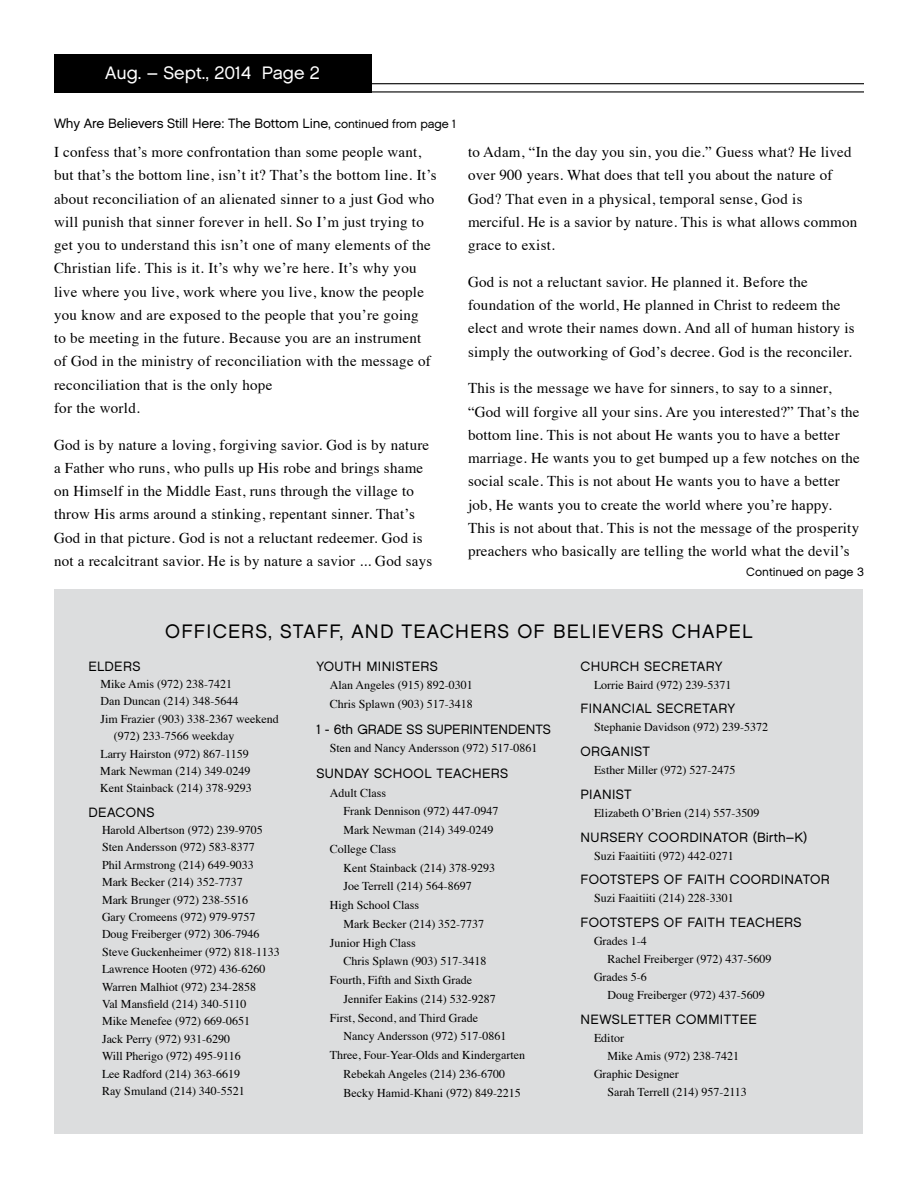
<style>
.page{position:relative;width:918px;height:1188px;background:#fff}
.page>*{position:absolute;margin:0;border:0;box-sizing:border-box;transform-origin:0 0}
.t1{font:19.5px "Chalet London Nineteen Sixty";letter-spacing:.06em;color:#000}
.t2{font:18px "Chalet London Nineteen Sixty";color:#fff}
.t3{font:15px/23.2px "Times";letter-spacing:.015em;color:#000}
.t4{font:13.5px "Chalet London Nineteen Sixty";letter-spacing:.03em;color:#000}
.t5{font:13.5px "Chalet London Nineteen Sixty";letter-spacing:-.01em;color:#000}
.t6{font:13.5px "Chalet London Nineteen Sixty";color:#000}
.t7{font:12px/18.8px "Times";color:#000}
.t8{font:12px "Chalet London Nineteen Sixty";color:#000}
.s1{font-size:12px}
</style>
<div class="page">
<hr style="left:330px;top:83px;width:534px;height:1px;background:#000">
<hr style="left:330px;top:91px;width:534px;height:2px;background:#000">
<div style="left:54px;top:54px;width:317px;height:38px;background:#000"></div>
<div style="left:54px;top:590px;width:808px;height:544px;background:#dcddde"></div>
<p class="t2" style="left:105px;top:62px;width:216px">Aug. – Sept., 2014 Page 2</p>
<p class="t5" style="left:54px;top:115px;width:404px">Why Are Believers Still Here: The Bottom Line, <span class="s1">continued from page 1</span></p>
<p class="t3" style="left:54px;top:139px;width:384px">I confess that’s more confrontation than some people want, but that’s the bottom line, isn’t it? That’s the bottom line. It’s about reconciliation of an alienated sinner to a just God who will punish that sinner forever in hell. So I’m just trying to get you to understand this isn’t one of many elements of the Christian life. This is it. It’s why we’re here. It’s why you live where you live, work where you live, know the people you know and are exposed to the people that you’re going<br>to be meeting in the future. Because you are an instrument of God in the ministry of reconciliation with the message of reconciliation that is the only hope<br>for the world.</p>
<p class="t3" style="left:54px;top:432px;width:380px">God is by nature a loving, forgiving savior. God is by nature a Father who runs, who pulls up His robe and brings shame on Himself in the Middle East, runs through the village to throw His arms around a stinking, repentant sinner. That’s God in that picture. God is not a reluctant redeemer. God is not a recalcitrant savior. He is by nature a savior ... God says</p>
<p class="t3" style="left:468px;top:139px;width:391px">to Adam, “In the day you sin, you die.” Guess what? He lived over 900 years. What does that tell you about the nature of God? That even in a physical, temporal sense, God is merciful. He is a savior by nature. This is what allows common grace to exist.</p>
<p class="t3" style="left:468px;top:269px;width:388px">God is not a reluctant savior. He planned it. Before the foundation of the world, He planned in Christ to redeem the elect and wrote their names down. And all of human history is simply the outworking of God’s decree. God is the reconciler.</p>
<p class="t3" style="left:468px;top:375px;width:393px">This is the message we have for sinners, to say to a sinner, “God will forgive all your sins. Are you interested?” That’s the bottom line. This is not about He wants you to have a better marriage. He wants you to get bumped up a few notches on the social scale. This is not about He wants you to have a better job, He wants you to create the world where you’re happy.<br>This is not about that. This is not the message of the prosperity preachers who basically are telling the world what the devil’s</p>
<p class="t8" style="left:746px;top:564px;width:119px">Continued on page 3</p>
<h1 class="t1" style="left:165px;top:619px;width:589px">OFFICERS, STAFF, AND TEACHERS OF BELIEVERS CHAPEL</h1>
<p class="t4" style="left:88px;top:658px;width:54px">ELDERS</p>
<p class="t7" style="left:100px;top:674px;width:133px">Mike Amis (972) 238-7421</p>
<p class="t7" style="left:100px;top:691px;width:140px">Dan Duncan (214) 348-5644</p>
<p class="t7" style="left:100px;top:708px;width:180px">Jim Frazier (903) 338-2367 weekend</p>
<p class="t7" style="left:114px;top:726px;width:122px">(972) 233-7566 weekday</p>
<p class="t7" style="left:88px;top:743px;width:162px">Larry Hairston (972) 867-1159</p>
<p class="t7" style="left:100px;top:761px;width:152px">Mark Newman (214) 349-0249</p>
<p class="t7" style="left:100px;top:778px;width:153px">Kent Stainback (214) 378-9293</p>
<p class="t4" style="left:88px;top:804px;width:68px">DEACONS</p>
<p class="t7" style="left:102px;top:820px;width:162px">Harold Albertson (972) 239-9705</p>
<p class="t7" style="left:102px;top:837px;width:154px">Sten Andersson (972) 583-8377</p>
<p class="t7" style="left:88px;top:854px;width:167px">Phil Armstrong (214) 649-9033</p>
<p class="t7" style="left:102px;top:872px;width:142px">Mark Becker (214) 352-7737</p>
<p class="t7" style="left:102px;top:889px;width:148px">Mark Brunger (972) 238-5516</p>
<p class="t7" style="left:88px;top:907px;width:169px">Gary Cromeens (972) 979-9757</p>
<p class="t7" style="left:102px;top:924px;width:159px">Doug Freiberger (972) 306-7946</p>
<p class="t7" style="left:102px;top:941px;width:179px">Steve Guckenheimer (972) 818-1133</p>
<p class="t7" style="left:88px;top:959px;width:179px">Lawrence Hooten (972) 436-6260</p>
<p class="t7" style="left:102px;top:976px;width:156px">Warren Malhiot (972) 234-2858</p>
<p class="t7" style="left:102px;top:994px;width:146px">Val Mansfield (214) 340-5110</p>
<p class="t7" style="left:102px;top:1011px;width:150px">Mike Menefee (972) 669-0651</p>
<p class="t7" style="left:102px;top:1028px;width:130px">Jack Perry (972) 931-6290</p>
<p class="t7" style="left:102px;top:1046px;width:140px">Will Pherigo (972) 495-9116</p>
<p class="t7" style="left:88px;top:1063px;width:153px">Lee Radford (214) 363-6619</p>
<p class="t7" style="left:102px;top:1081px;width:144px">Ray Smuland (214) 340-5521</p>
<p class="t4" style="left:316px;top:658px;width:123px">YOUTH MINISTERS</p>
<p class="t7" style="left:330px;top:675px;width:144px">Alan Angeles (915) 892-0301<br>Chris Splawn (903) 517-3418</p>
<p class="t6" style="left:316px;top:721px;width:236px">1 - 6th GRADE SS SUPERINTENDENTS</p>
<p class="t7" style="left:330px;top:738px;width:209px">Sten and Nancy Andersson (972) 517-0861</p>
<p class="t4" style="left:316px;top:765px;width:193px">SUNDAY SCHOOL TEACHERS</p>
<p class="t7" style="left:330px;top:782px;width:58px">Adult Class</p>
<p class="t7" style="left:343px;top:801px;width:156px">Frank Dennison (972) 447-0947</p>
<p class="t7" style="left:343px;top:820px;width:152px">Mark Newman (214) 349-0249</p>
<p class="t7" style="left:330px;top:838px;width:68px">College Class</p>
<p class="t7" style="left:343px;top:857px;width:153px">Kent Stainback (214) 378-9293</p>
<p class="t7" style="left:343px;top:876px;width:130px">Joe Terrell (214) 564-8697</p>
<p class="t7" style="left:330px;top:895px;width:91px">High School Class</p>
<p class="t7" style="left:343px;top:913px;width:142px">Mark Becker (214) 352-7737</p>
<p class="t7" style="left:330px;top:932px;width:88px">Junior High Class</p>
<p class="t7" style="left:343px;top:951px;width:144px">Chris Splawn (903) 517-3418</p>
<p class="t7" style="left:330px;top:970px;width:144px">Fourth, Fifth and Sixth Grade</p>
<p class="t7" style="left:343px;top:988px;width:154px">Jennifer Eakins (214) 532-9287</p>
<p class="t7" style="left:330px;top:1007px;width:150px">First, Second, and Third Grade</p>
<p class="t7" style="left:343px;top:1026px;width:164px">Nancy Andersson (972) 517-0861</p>
<p class="t7" style="left:316px;top:1045px;width:210px">Three, Four-Year-Olds and Kindergarten</p>
<p class="t7" style="left:343px;top:1063px;width:163px">Rebekah Angeles (214) 236-6700</p>
<p class="t7" style="left:343px;top:1082px;width:179px">Becky Hamid-Khani (972) 849-2215</p>
<p class="t4" style="left:580px;top:658px;width:144px">CHURCH SECRETARY</p>
<p class="t7" style="left:580px;top:674px;width:153px">Lorrie Baird (972) 239-5371</p>
<p class="t4" style="left:580px;top:700px;width:156px">FINANCIAL SECRETARY</p>
<p class="t7" style="left:594px;top:717px;width:176px">Stephanie Davidson (972) 239-5372</p>
<p class="t4" style="left:580px;top:743px;width:71px">ORGANIST</p>
<p class="t7" style="left:580px;top:760px;width:157px">Esther Miller (972) 527-2475</p>
<p class="t4" style="left:580px;top:786px;width:53px">PIANIST</p>
<p class="t7" style="left:580px;top:802px;width:181px">Elizabeth O’Brien (214) 557-3509</p>
<p class="t4" style="left:580px;top:829px;width:228px">NURSERY COORDINATOR (Birth–K)</p>
<p class="t7" style="left:594px;top:845px;width:141px">Suzi Faaitiiti (972) 442-0271</p>
<p class="t4" style="left:580px;top:871px;width:251px">FOOTSTEPS OF FAITH COORDINATOR</p>
<p class="t7" style="left:594px;top:888px;width:141px">Suzi Faaitiiti (214) 228-3301</p>
<p class="t4" style="left:580px;top:914px;width:223px">FOOTSTEPS OF FAITH TEACHERS</p>
<p class="t7" style="left:580px;top:931px;width:68px">Grades 1-4</p>
<p class="t7" style="left:608px;top:949px;width:166px">Rachel Freiberger (972) 437-5609</p>
<p class="t7" style="left:580px;top:967px;width:68px">Grades 5-6</p>
<p class="t7" style="left:608px;top:985px;width:159px">Doug Freiberger (972) 437-5609</p>
<p class="t4" style="left:580px;top:1011px;width:178px">NEWSLETTER COMMITTEE</p>
<p class="t7" style="left:594px;top:1027px;width:31px">Editor</p>
<p class="t7" style="left:608px;top:1045px;width:133px">Mike Amis (972) 238-7421</p>
<p class="t7" style="left:580px;top:1063px;width:100px">Graphic Designer</p>
<p class="t7" style="left:608px;top:1081px;width:141px">Sarah Terrell (214) 957-2113</p>
</div>
